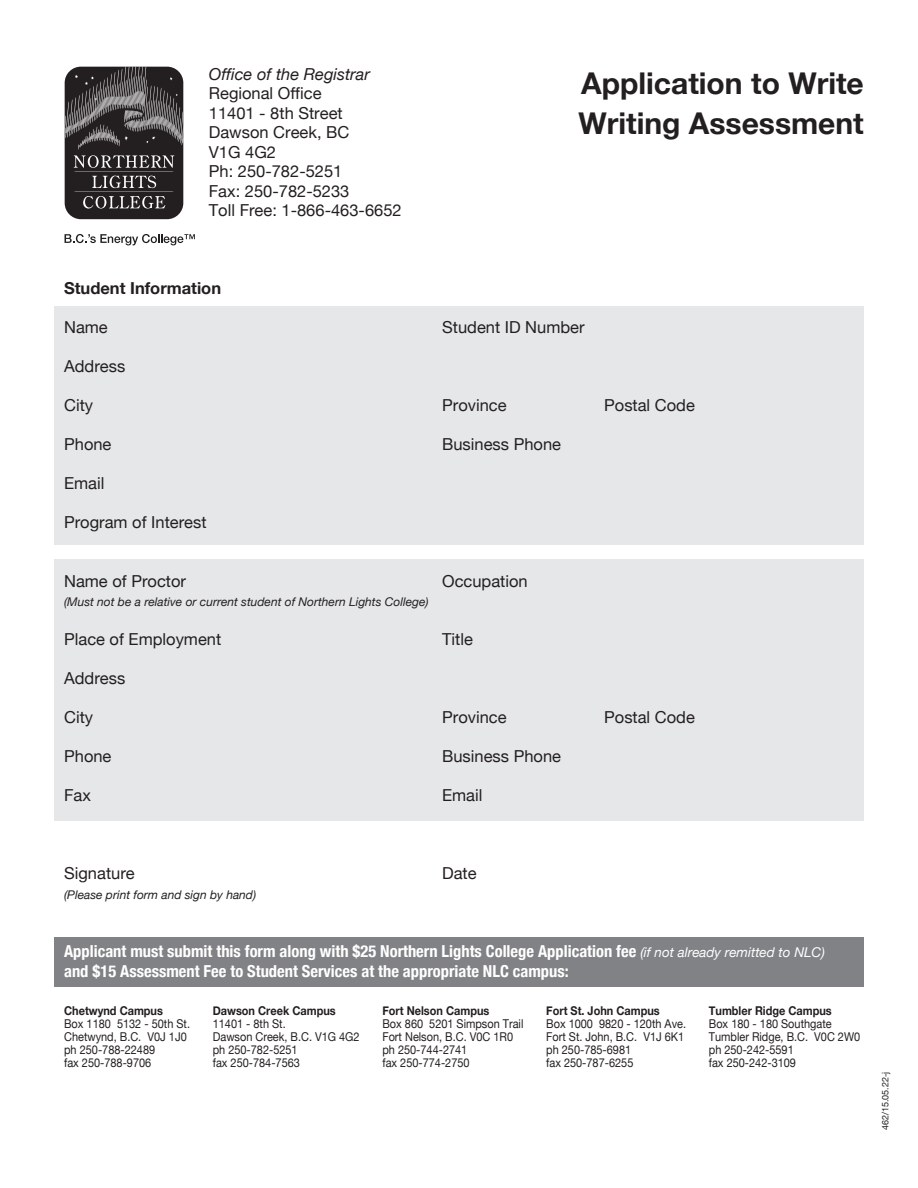
<style>
.page{position:relative;width:918px;height:1188px;background:#fff}
.page>*{position:absolute;margin:0;border:0;box-sizing:border-box;transform-origin:0 0}
.t1{font:700 30px/40.5px "Helvetica Neue";color:#231f20}
.t2{font:16.5px/19.5px "Helvetica Neue";color:#231f20}
.t3{font:700 condensed 16.5px/19.5px "Helvetica Neue";color:#fff}
.t4{font:italic 16.5px "Helvetica Neue";color:#231f20}
.t5{font:700 16.5px "Helvetica Neue";color:#231f20}
.t6{font:12.15px/13.2px "Helvetica Neue";color:#231f20;scale:.9 1}
.t7{font:700 12.15px "Helvetica Neue";color:#231f20;scale:.9 1}
.t8{font:italic 12px "Helvetica Neue";color:#231f20}
.t9{font:9px "Helvetica Neue";color:#231f20}
.s1{font-weight:400;font-style:italic;font-stretch:normal;font-size:13.5px}
</style>
<div class="page">
<div style="left:54px;top:307px;width:810px;height:238px;background:#e6e7e9"></div>
<div style="left:54px;top:559px;width:810px;height:262px;background:#e6e7e9"></div>
<div style="left:54px;top:937px;width:810px;height:49px;background:#808285"></div>
<div style="left:65px;top:67px;width:118px;height:152px;background:#231f20;border-radius:16px"></div>
<svg style="left:65px;top:67px;width:118px;height:142px"></svg>
<svg style="left:65px;top:234px;width:130px;height:11px"></svg>
<h2 class="t4" style="left:209px;top:62px;width:163px">Office of the Registrar</h2>
<h2 class="t2" style="left:209px;top:85px;width:194px">Regional Office<br>11401 - 8th Street<br>Dawson Creek, BC<br>V1G 4G2<br>Ph: 250-782-5251<br>Fax: 250-782-5233<br>Toll Free: 1-866-463-6652</h2>
<h1 class="t1" style="left:578px;top:63px;width:287px">Application to Write<br>Writing Assessment</h1>
<h2 class="t5" style="left:64px;top:275px;width:159px">Student Information</h2>
<h2 class="t2" style="left:64px;top:319px;width:45px">Name</h2>
<h2 class="t2" style="left:442px;top:319px;width:144px">Student ID Number</h2>
<h2 class="t2" style="left:64px;top:358px;width:63px">Address</h2>
<h2 class="t2" style="left:64px;top:397px;width:31px">City</h2>
<h2 class="t2" style="left:442px;top:397px;width:66px">Province</h2>
<h2 class="t2" style="left:604px;top:397px;width:92px">Postal Code</h2>
<h2 class="t2" style="left:64px;top:436px;width:49px">Phone</h2>
<h2 class="t2" style="left:442px;top:436px;width:120px">Business Phone</h2>
<h2 class="t2" style="left:64px;top:475px;width:42px">Email</h2>
<h2 class="t2" style="left:64px;top:514px;width:144px">Program of Interest</h2>
<h2 class="t2" style="left:64px;top:572px;width:123px">Name of Proctor</h2>
<h2 class="t2" style="left:442px;top:572px;width:87px">Occupation</h2>
<p class="t8" style="left:64px;top:593px;width:366px">(Must not be a relative or current student of Northern Lights College)</p>
<h2 class="t2" style="left:64px;top:631px;width:159px">Place of Employment</h2>
<h2 class="t2" style="left:442px;top:631px;width:32px">Title</h2>
<h2 class="t2" style="left:64px;top:670px;width:63px">Address</h2>
<h2 class="t2" style="left:64px;top:709px;width:31px">City</h2>
<h2 class="t2" style="left:442px;top:709px;width:66px">Province</h2>
<h2 class="t2" style="left:604px;top:709px;width:92px">Postal Code</h2>
<h2 class="t2" style="left:64px;top:748px;width:49px">Phone</h2>
<h2 class="t2" style="left:442px;top:748px;width:120px">Business Phone</h2>
<h2 class="t2" style="left:64px;top:787px;width:28px">Fax</h2>
<h2 class="t2" style="left:442px;top:787px;width:42px">Email</h2>
<h2 class="t2" style="left:64px;top:865px;width:72px">Signature</h2>
<h2 class="t2" style="left:442px;top:865px;width:36px">Date</h2>
<p class="t8" style="left:64px;top:886px;width:194px">(Please print form and sign by hand)</p>
<h2 class="t3" style="left:64px;top:940px;width:762px">Applicant must submit this form along with $25 Northern Lights College Application fee <span class="s1">(if not already remitted to NLC) </span>and $15 Assessment Fee to Student Services at the appropriate NLC campus:</h2>
<p class="t7" style="left:64px;top:1001px;width:111px">Chetwynd Campus</p>
<p class="t6" style="left:64px;top:1018px;width:141px">Box 1180 5132 - 50th St.<br>Chetwynd, B.C. V0J 1J0 ph 250-788-22489<br>fax 250-788-9706</p>
<p class="t7" style="left:213px;top:1001px;width:138px">Dawson Creek Campus</p>
<p class="t6" style="left:213px;top:1018px;width:165px">11401 - 8th St.<br>Dawson Creek, B.C. V1G 4G2 ph 250-782-5251<br>fax 250-784-7563</p>
<p class="t7" style="left:382px;top:1001px;width:120px">Fort Nelson Campus</p>
<p class="t6" style="left:382px;top:1018px;width:158px">Box 860 5201 Simpson Trail<br>Fort Nelson, B.C. V0C 1R0 ph 250-744-2741<br>fax 250-774-2750</p>
<p class="t7" style="left:546px;top:1001px;width:128px">Fort St. John Campus</p>
<p class="t6" style="left:546px;top:1018px;width:157px">Box 1000 9820 - 120th Ave.<br>Fort St. John, B.C. V1J 6K1 ph 250-785-6981<br>fax 250-787-6255</p>
<p class="t7" style="left:709px;top:1001px;width:138px">Tumbler Ridge Campus</p>
<p class="t6" style="left:709px;top:1018px;width:170px">Box 180 - 180 Southgate<br>Tumbler Ridge, B.C. V0C 2W0 ph 250-242-5591<br>fax 250-242-3109</p>
<p class="t9" style="left:879px;top:1130px;width:60px;rotate:-90deg">462/15.05.22-j</p>
</div>
